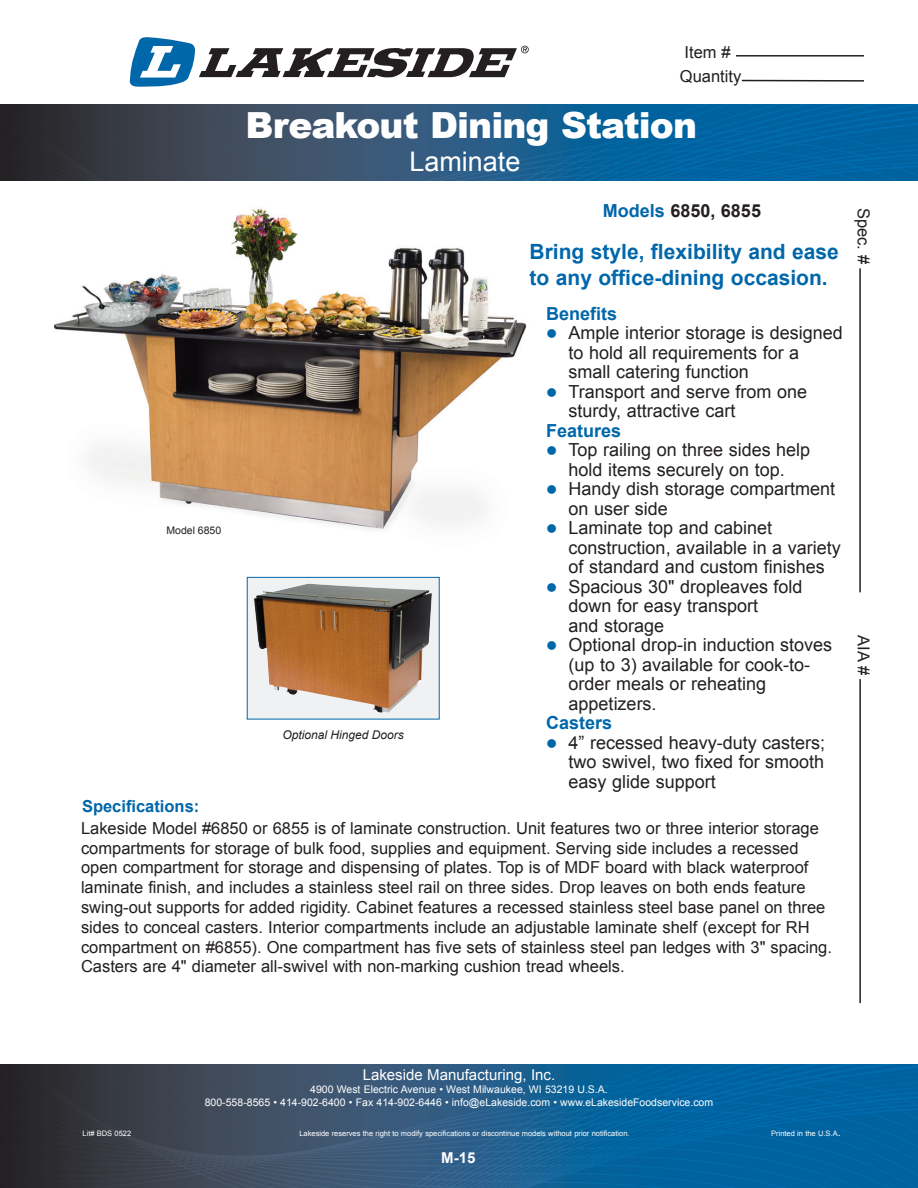
<style>
.page{position:relative;width:918px;height:1188px;background:#fff}
.page>*{position:absolute;margin:0;border:0;box-sizing:border-box;transform-origin:0 0}
.t1{font:900 36px "Arial";letter-spacing:-.025em;color:#fff}
.t2{font:27px "Arial";color:#fff}
.t3{font:700 21px/25.2px "Arial";color:#0067aa}
.t4{font:18px/19.5px "Arial";color:#231f20}
.t5{font:700 18px "Arial";color:#0067aa}
.t6{font:700 18px "Arial";color:#231f20}
.t7{font:16.5px/19.8px "Arial";color:#231f20}
.t8{font:700 16.5px "Arial";color:#0067aa}
.t9{font:15px "Arial";color:#fff}
.t10{font:700 15px "Arial";color:#fff}
.t11{font:italic 12px "Arial";color:#231f20}
.t12{font:10.5px "Arial";color:#fff}
.t13{font:10.5px "Arial";color:#231f20}
.t14{font:7.5px "Arial";color:#fff}
.s1{color:#0067aa}
.s2{font-size:10.5px}
</style>
<div class="page">
<img style="left:0;top:104px;width:918px;height:76px">
<hr style="left:859px;top:679px;width:2px;height:324px;background:#231f20">
<hr style="left:859px;top:268px;width:2px;height:324px;background:#231f20">
<hr style="left:736px;top:55px;width:128px;height:2px;background:#231f20">
<img style="left:53px;top:208px;width:474px;height:322px">
<hr style="left:742px;top:80px;width:122px;height:2px;background:#231f20">
<div style="left:247px;top:577px;width:192px;height:142px;background:#f0f1f2"></div>
<img style="left:254px;top:584px;width:178px;height:129px">
<img style="left:0;top:1064px;width:918px;height:124px">
<svg style="left:130px;top:37px;width:399px;height:50px"></svg>
<p class="t7" style="left:685px;top:42px;width:48px">Item #</p>
<p class="t7" style="left:680px;top:66px;width:63px">Quantity</p>
<p class="t1" style="left:246px;top:99px;width:453px">Breakout Dining Station</p>
<p class="t2" style="left:409px;top:144px;width:113px">Laminate</p>
<p class="t6" style="left:603px;top:199px;width:160px"><span class="s1">Models</span> 6850, 6855</p>
<p class="t13" style="left:166px;top:524px;width:56px">Model 6850</p>
<p class="t11" style="left:283px;top:727px;width:123px">Optional Hinged Doors</p>
<p class="t3" style="left:530px;top:240px;width:311px">Bring style, flexibility and ease to any office-dining occasion.</p>
<p class="t5" style="left:546px;top:301px;width:73px">Benefits</p>
<p class="t4" style="left:569px;top:323px;width:276px;text-indent:-22px"><span class="s1">●</span> Ample interior storage is designed to hold all requirements for a small catering function</p>
<p class="t4" style="left:569px;top:382px;width:240px;text-indent:-22px"><span class="s1">●</span> Transport and serve from one sturdy, attractive cart</p>
<p class="t5" style="left:546px;top:418px;width:77px">Features</p>
<p class="t4" style="left:546px;top:440px;width:266px;text-align:center"><span class="s1">●</span> Top railing on three sides help hold items securely on top.</p>
<p class="t4" style="left:569px;top:479px;width:268px;text-indent:-22px"><span class="s1">●</span> Handy dish storage compartment on user side</p>
<p class="t4" style="left:546px;top:518px;width:228px"><span class="s1">●</span> Laminate top and cabinet</p>
<p class="t4" style="left:569px;top:538px;width:274px">construction, available in a variety of standard and custom finishes</p>
<p class="t4" style="left:569px;top:577px;width:236px;text-indent:-22px"><span class="s1">●</span> Spacious 30" dropleaves fold down for easy transport</p>
<p class="t4" style="left:569px;top:616px;width:97px">and storage</p>
<p class="t4" style="left:569px;top:635px;width:265px;text-indent:-22px"><span class="s1">●</span> Optional drop-in induction stoves (up to 3) available for cook-to&shy;order meals or reheating</p>
<p class="t4" style="left:569px;top:694px;width:90px">appetizers.</p>
<p class="t5" style="left:546px;top:711px;width:68px">Casters</p>
<p class="t4" style="left:569px;top:733px;width:258px;text-align:justify;text-indent:-22px"><span class="s1">●</span> 4” recessed heavy-duty casters; two swivel, two fixed for smooth easy glide support</p>
<p class="t8" style="left:82px;top:796px;width:119px">Specifications:</p>
<p class="t7" style="left:81px;top:818px;width:753px">Lakeside Model #6850 or 6855 is of laminate construction. Unit features two or three interior storage compartments for storage of bulk food, supplies and equipment. Serving side includes a recessed open compartment for storage and dispensing of plates. Top is of MDF board with black waterproof laminate finish, and includes a stainless steel rail on three sides. Drop leaves on both ends feature swing-out supports for added rigidity. Cabinet features a recessed stainless steel base panel on three sides to conceal casters. Interior compartments include an adjustable laminate shelf (except for RH compartment on #6855). One compartment has five sets of stainless steel pan ledges with 3" spacing.<br>Casters are 4" diameter all-swivel with non-marking cushion tread wheels.</p>
<p class="t7" style="left:874px;top:208px;width:58px;rotate:90deg">Spec. #</p>
<p class="t7" style="left:874px;top:635px;width:41px;rotate:90deg">AIA #</p>
<p class="t9" style="left:363px;top:1065px;width:194px">Lakeside Manufacturing, Inc.</p>
<p class="t12" style="left:310px;top:1082px;width:299px">4900 West Electric Avenue • West Milwaukee, WI 53219 U.S.A.</p>
<p class="t12" style="left:205px;top:1095px;width:510px">800-558-8565 • 414-902-6400 • Fax 414-902-6446 • info@eLakeside.com • www.eLakesideFoodservice.com</p>
<p class="t14" style="left:82px;top:1128px;width:50px">Lit# BDS 0522</p>
<p class="t14" style="left:299px;top:1128px;width:332px">Lakeside reserves the right to modify specifications or discontinue models without prior notification.</p>
<p class="t14" style="left:771px;top:1128px;width:71px">Printed in the U.S.A<span class="s2">.</span></p>
<p class="t10" style="left:441px;top:1147px;width:36px">M-15</p>
</div>
